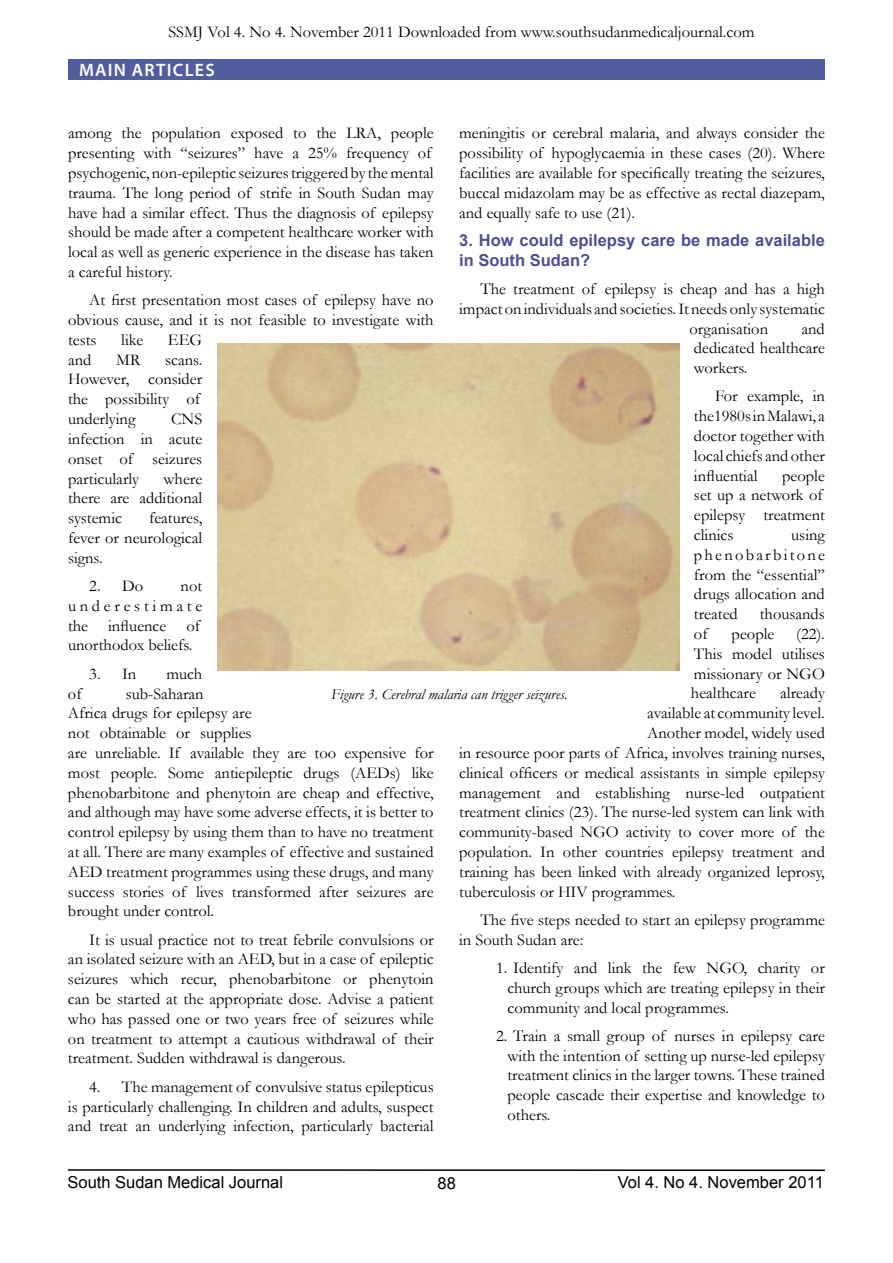
<style>
.page{position:relative;width:893px;height:1263px;background:#fff}
.page>*{position:absolute;margin:0;border:0;box-sizing:border-box;transform-origin:0 0}
.t1{font:600 18px "Myriad Pro";color:#fff}
.t2{font:16.5px/19.8px "Garamond";color:#000;text-align:justify}
.t3{font:700 16.5px/19.8px "Arial";color:#4f4e93}
.t4{font:16.5px "Arial";color:#000}
.t5{font:italic 15px "Garamond";color:#000}
</style>
<div class="page">
<hr style="left:68px;top:1169px;width:757px;height:2px;background:#000">
<div style="left:68px;top:60px;width:757px;height:20px;background:#525da0"></div>
<img style="left:218px;top:343px;width:461px;height:328px">
<p class="t2" style="left:168px;top:21px;width:588px">SSMJ Vol 4. No 4. November 2011 Downloaded from www.southsudanmedicaljournal.com</p>
<p class="t1" style="left:79px;top:59px;width:27px">MAIN</p>
<p class="t1" style="left:132px;top:59px;width:12px">ARTICLES</p>
<p class="t2" style="left:459px;top:123px;width:367px">meningitis or cerebral malaria, and always consider the possibility of hypoglycaemia in these cases (20). Where facilities are available for specifically treating the seizures, buccal midazolam may be as effective as rectal diazepam, and equally safe to use (21).</p>
<p class="t3" style="left:459px;top:231px;width:367px">3. How could epilepsy care be made available in South Sudan?</p>
<p class="t2" style="left:480px;top:278px;width:346px">The treatment of epilepsy is cheap and has a high</p>
<p class="t2" style="left:459px;top:298px;width:367px">impact on individuals and societies. It needs only systematic</p>
<p class="t2" style="left:689px;top:318px;width:80px">organisation</p>
<p class="t2" style="left:68px;top:123px;width:367px;text-align:left">among the population exposed to the LRA, people presenting with “seizures” have a 25% frequency of psychogenic, non-epileptic seizures triggered by the mental trauma. The long period of strife in South Sudan may have had a similar effect. Thus the diagnosis of epilepsy should be made after a competent healthcare worker with local as well as generic experience in the disease has taken a careful history.</p>
<p class="t2" style="left:68px;top:290px;width:367px;text-indent:21px">At first presentation most cases of epilepsy have no obvious cause, and it is not feasible to investigate with tests</p>
<p class="t2" style="left:694px;top:318px;width:132px;text-indent:108px">and dedicated healthcare workers.</p>
<p class="t2" style="left:694px;top:386px;width:132px;text-indent:21px">For example, in the1980s in Malawi, a doctor together with local chiefs and other influential</p>
<p class="t2" style="left:121px;top:329px;width:23px">like</p>
<p class="t2" style="left:168px;top:329px;width:36px">EEG</p>
<p class="t2" style="left:68px;top:349px;width:25px">and</p>
<p class="t2" style="left:116px;top:349px;width:26px">MR</p>
<p class="t2" style="left:68px;top:349px;width:136px;text-align:left;text-indent:97px">scans.<br>However, consider the possibility of underlying</p>
<p class="t2" style="left:68px;top:409px;width:136px;text-indent:103px">CNS infection in acute onset of seizures particularly</p>
<p class="t2" style="left:694px;top:465px;width:132px;text-align:left;text-indent:88px">people set up a network of epilepsy treatment clinics</p>
<p class="t2" style="left:68px;top:468px;width:136px;text-indent:96px">where there are additional systemic</p>
<p class="t2" style="left:68px;top:508px;width:136px;text-indent:81px">features, fever or neurological signs.</p>
<p class="t2" style="left:89px;top:575px;width:55px">2. Do</p>
<p class="t2" style="left:694px;top:525px;width:132px;text-indent:97px">using phenobarbitone from the “essential” drugs allocation and treated</p>
<p class="t2" style="left:68px;top:575px;width:136px;text-align:left;text-indent:113px">not underestimate the influence of unorthodox beliefs.</p>
<p class="t2" style="left:89px;top:663px;width:48px">3. In</p>
<p class="t2" style="left:167px;top:663px;width:37px">much</p>
<p class="t2" style="left:68px;top:683px;width:15px">of</p>
<p class="t2" style="left:760px;top:604px;width:67px">thousands</p>
<p class="t2" style="left:694px;top:624px;width:15px">of</p>
<p class="t2" style="left:732px;top:624px;width:44px">people</p>
<p class="t2" style="left:691px;top:624px;width:135px;text-indent:105px">(22).<br>This model utilises missionary or NGO healthcare</p>
<p class="t2" style="left:780px;top:683px;width:46px">already</p>
<p class="t2" style="left:647px;top:703px;width:179px">available at community level.</p>
<p class="t2" style="left:647px;top:723px;width:179px">Another model, widely used</p>
<p class="t2" style="left:459px;top:742px;width:367px">in resource poor parts of Africa, involves training nurses,</p>
<p class="t2" style="left:459px;top:762px;width:367px">clinical officers or medical assistants in simple epilepsy</p>
<p class="t2" style="left:459px;top:782px;width:367px">management and establishing nurse-led outpatient</p>
<p class="t2" style="left:459px;top:802px;width:367px">treatment clinics (23). The nurse-led system can link with</p>
<p class="t2" style="left:459px;top:822px;width:367px">community-based NGO activity to cover more of the</p>
<p class="t2" style="left:459px;top:841px;width:367px">population. In other countries epilepsy treatment and</p>
<p class="t2" style="left:459px;top:861px;width:367px">training has been linked with already organized leprosy,</p>
<p class="t2" style="left:459px;top:881px;width:218px">tuberculosis or HIV programmes.</p>
<p class="t2" style="left:459px;top:909px;width:367px;text-indent:21px">The five steps needed to start an epilepsy programme in South Sudan are:</p>
<p class="t2" style="left:507px;top:957px;width:319px;text-indent:-11px">1. Identify and link the few NGO, charity or church groups which are treating epilepsy in their community and local programmes.</p>
<p class="t2" style="left:507px;top:1025px;width:319px;text-indent:-11px">2. Train a small group of nurses in epilepsy care with the intention of setting up nurse-led epilepsy treatment clinics in the larger towns. These trained people cascade their expertise and knowledge to others.</p>
<p class="t2" style="left:68px;top:683px;width:367px;text-align:left;text-indent:58px">sub-Saharan<br>Africa drugs for epilepsy are<br>not obtainable or supplies<br>are unreliable. If available they are too expensive for most people. Some antiepileptic drugs (AEDs) like phenobarbitone and phenytoin are cheap and effective, and although may have some adverse effects, it is better to control epilepsy by using them than to have no treatment at all. There are many examples of effective and sustained AED treatment programmes using these drugs, and many success stories of lives transformed after seizures are brought under control.</p>
<p class="t2" style="left:68px;top:929px;width:367px;text-indent:21px">It is usual practice not to treat febrile convulsions or an isolated seizure with an AED, but in a case of epileptic seizures which recur, phenobarbitone or phenytoin can be started at the appropriate dose. Advise a patient who has passed one or two years free of seizures while on treatment to attempt a cautious withdrawal of their treatment. Sudden withdrawal is dangerous.</p>
<p class="t2" style="left:68px;top:1076px;width:367px;text-indent:21px">4. The management of convulsive status epilepticus is particularly challenging. In children and adults, suspect and treat an underlying infection, particularly bacterial</p>
<p class="t5" style="left:331px;top:684px;width:238px">Figure 3. Cerebral malaria can trigger seizures.</p>
<p class="t4" style="left:68px;top:1172px;width:217px">South Sudan Medical Journal</p>
<p class="t4" style="left:618px;top:1172px;width:207px">Vol 4. No 4. November 2011</p>
<p class="t4" style="left:438px;top:1172px;width:20px">88</p>
</div>
